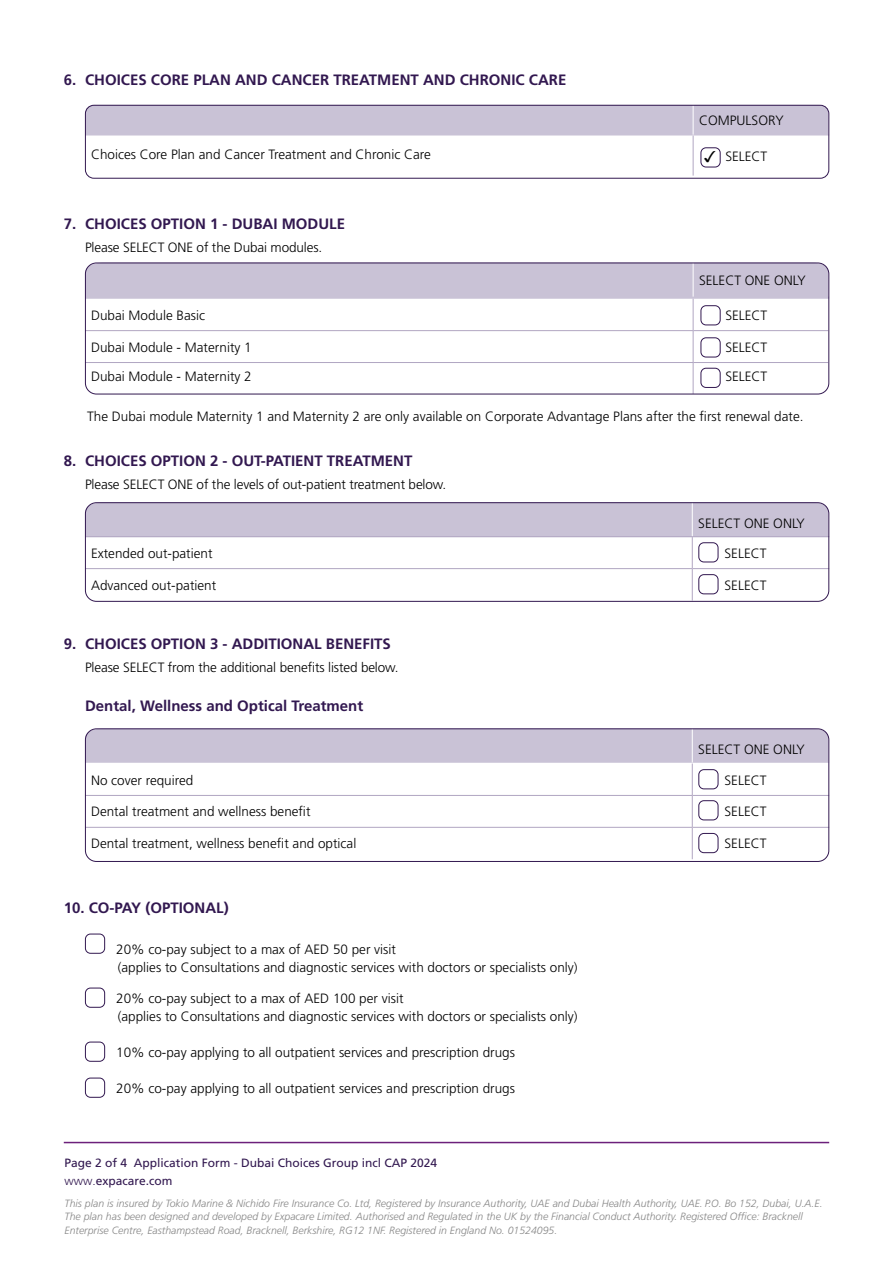
<style>
.page{position:relative;width:893px;height:1263px;background:#fff}
.page>*{position:absolute;margin:0;border:0;box-sizing:border-box;transform-origin:0 0}
.t1{font:15.75px "Arial Unicode MS";color:#000}
.t2{font:700 15px "Frutiger LT Std";color:#321850}
.t3{font:300 13.5px/18px "Frutiger LT Std";color:#000}
.t4{font:12px/18px "Frutiger LT Std";color:#321850}
.t5{font:italic 300 10.5px/13.5px "Frutiger LT Std";color:#878787}
.s1{font-weight:300}
</style>
<div class="page">
<hr style="left:64px;top:1142px;width:765px;height:1px;background:#6c207b">
<div style="left:85px;top:263px;width:743px;height:36px;background:#c9c2d6"></div>
<hr style="left:693px;top:263px;width:1px;height:34px;background:#fff">
<div style="left:85px;top:502px;width:742px;height:34px;background:#c9c2d6"></div>
<hr style="left:692px;top:502px;width:1px;height:34px;background:#fff">
<hr style="left:85px;top:536px;width:607px;height:1px;background:#b1a6c2">
<hr style="left:692px;top:537px;width:1px;height:31px;background:#b1a6c2">
<hr style="left:692px;top:536px;width:137px;height:1px;background:#b1a6c2">
<hr style="left:85px;top:568px;width:607px;height:1px;background:#b1a6c2">
<hr style="left:692px;top:569px;width:1px;height:31px;background:#b1a6c2">
<hr style="left:692px;top:568px;width:137px;height:1px;background:#b1a6c2">
<div style="left:698px;top:574px;width:20px;height:20px;border:1px solid #321850;border-radius:5px"></div>
<hr style="left:693px;top:299px;width:1px;height:31px;background:#b1a6c2">
<hr style="left:85px;top:330px;width:608px;height:1px;background:#b1a6c2">
<hr style="left:693px;top:331px;width:1px;height:31px;background:#b1a6c2">
<hr style="left:693px;top:330px;width:135px;height:1px;background:#b1a6c2">
<hr style="left:85px;top:362px;width:608px;height:1px;background:#b1a6c2">
<hr style="left:693px;top:363px;width:1px;height:31px;background:#b1a6c2">
<hr style="left:693px;top:362px;width:135px;height:1px;background:#b1a6c2">
<div style="left:85px;top:728px;width:742px;height:35px;background:#c9c2d6"></div>
<hr style="left:692px;top:728px;width:1px;height:34px;background:#fff">
<hr style="left:692px;top:763px;width:1px;height:32px;background:#b1a6c2">
<hr style="left:85px;top:795px;width:607px;height:1px;background:#b1a6c2">
<hr style="left:692px;top:796px;width:1px;height:31px;background:#b1a6c2">
<hr style="left:692px;top:795px;width:137px;height:1px;background:#b1a6c2">
<hr style="left:85px;top:827px;width:607px;height:1px;background:#b1a6c2">
<hr style="left:692px;top:828px;width:1px;height:31px;background:#b1a6c2">
<hr style="left:692px;top:827px;width:137px;height:1px;background:#b1a6c2">
<div style="left:698px;top:769px;width:20px;height:20px;border:1px solid #321850;border-radius:5px"></div>
<div style="left:701px;top:337px;width:19px;height:20px;border:1px solid #321850;border-radius:5px"></div>
<div style="left:701px;top:305px;width:19px;height:20px;border:1px solid #321850;border-radius:5px"></div>
<div style="left:698px;top:542px;width:20px;height:20px;border:1px solid #321850;border-radius:5px"></div>
<div style="left:701px;top:368px;width:19px;height:20px;border:1px solid #321850;border-radius:5px"></div>
<div style="left:698px;top:800px;width:20px;height:20px;border:1px solid #321850;border-radius:5px"></div>
<div style="left:698px;top:833px;width:20px;height:20px;border:1px solid #321850;border-radius:5px"></div>
<div style="left:85px;top:502px;width:744px;height:100px;border:1px solid #321850;border-radius:11px"></div>
<div style="left:85px;top:728px;width:744px;height:134px;border:1px solid #321850;border-radius:11px"></div>
<div style="left:85px;top:263px;width:744px;height:131px;border:1px solid #321850;border-radius:11px"></div>
<div style="left:85px;top:105px;width:745px;height:30px;background:#c9c2d6"></div>
<hr style="left:693px;top:105px;width:1px;height:30px;background:#fff">
<hr style="left:828px;top:105px;width:1px;height:30px;background:#fff">
<hr style="left:693px;top:136px;width:1px;height:40px;background:#b1a6c2">
<div style="left:701px;top:147px;width:19px;height:20px;border:1px solid #321850;border-radius:5px"></div>
<div style="left:85px;top:105px;width:744px;height:74px;border:1px solid #321850;border-radius:9px"></div>
<div style="left:85px;top:934px;width:20px;height:20px;border:1px solid #321850;border-radius:5px"></div>
<div style="left:85px;top:988px;width:20px;height:20px;border:1px solid #321850;border-radius:5px"></div>
<div style="left:85px;top:1042px;width:20px;height:20px;border:1px solid #321850;border-radius:5px"></div>
<div style="left:85px;top:1078px;width:20px;height:20px;border:1px solid #321850;border-radius:5px"></div>
<p class="t2" style="left:64px;top:71px;width:504px">6. CHOICES CORE PLAN AND CANCER TREATMENT AND CHRONIC CARE</p>
<p class="t3" style="left:699px;top:111px;width:86px">COMPULSORY</p>
<p class="t3" style="left:91px;top:145px;width:341px">Choices Core Plan and Cancer Treatment and Chronic Care</p>
<p class="t3" style="left:725px;top:147px;width:43px">SELECT</p>
<p class="t1" style="left:704px;top:145px;width:13px">✓</p>
<p class="t2" style="left:64px;top:215px;width:283px">7. CHOICES OPTION 1 - DUBAI MODULE</p>
<p class="t3" style="left:85px;top:238px;width:239px">Please SELECT ONE of the Dubai modules.</p>
<p class="t3" style="left:699px;top:271px;width:108px">SELECT ONE ONLY</p>
<p class="t3" style="left:91px;top:306px;width:116px">Dubai Module Basic</p>
<p class="t3" style="left:725px;top:306px;width:43px">SELECT</p>
<p class="t3" style="left:91px;top:338px;width:162px">Dubai Module - Maternity 1</p>
<p class="t3" style="left:725px;top:338px;width:43px">SELECT</p>
<p class="t3" style="left:91px;top:368px;width:162px">Dubai Module - Maternity 2</p>
<p class="t3" style="left:725px;top:368px;width:43px">SELECT</p>
<p class="t3" style="left:87px;top:407px;width:718px">The Dubai module Maternity 1 and Maternity 2 are only available on Corporate Advantage Plans after the first renewal date.</p>
<p class="t2" style="left:64px;top:452px;width:350px">8. CHOICES OPTION 2 - OUT-PATIENT TREATMENT</p>
<p class="t3" style="left:85px;top:475px;width:363px">Please SELECT ONE of the levels of out-patient treatment below.</p>
<p class="t3" style="left:698px;top:514px;width:108px">SELECT ONE ONLY</p>
<p class="t3" style="left:91px;top:544px;width:123px">Extended out-patient</p>
<p class="t3" style="left:724px;top:544px;width:43px">SELECT</p>
<p class="t3" style="left:91px;top:576px;width:127px">Advanced out-patient</p>
<p class="t3" style="left:724px;top:576px;width:43px">SELECT</p>
<p class="t2" style="left:64px;top:635px;width:329px">9. CHOICES OPTION 3 - ADDITIONAL BENEFITS</p>
<p class="t3" style="left:85px;top:658px;width:315px">Please SELECT from the additional benefits listed below.</p>
<p class="t2" style="left:85px;top:697px;width:280px">Dental, Wellness and Optical Treatment</p>
<p class="t3" style="left:698px;top:740px;width:108px">SELECT ONE ONLY</p>
<p class="t3" style="left:91px;top:771px;width:104px">No cover required</p>
<p class="t3" style="left:724px;top:771px;width:43px">SELECT</p>
<p class="t3" style="left:91px;top:803px;width:221px">Dental treatment and wellness benefit</p>
<p class="t3" style="left:724px;top:803px;width:43px">SELECT</p>
<p class="t3" style="left:91px;top:835px;width:267px">Dental treatment, wellness benefit and optical</p>
<p class="t3" style="left:724px;top:835px;width:43px">SELECT</p>
<p class="t2" style="left:64px;top:899px;width:166px">10. CO-PAY (OPTIONAL)</p>
<p class="t3" style="left:116px;top:941px;width:463px">20% co-pay subject to a max of AED 50 per visit<br>(applies to Consultations and diagnostic services with doctors or specialists only)</p>
<p class="t3" style="left:116px;top:990px;width:463px">20% co-pay subject to a max of AED 100 per visit<br>(applies to Consultations and diagnostic services with doctors or specialists only)</p>
<p class="t3" style="left:116px;top:1044px;width:400px">10% co-pay applying to all outpatient services and prescription drugs</p>
<p class="t3" style="left:116px;top:1080px;width:400px">20% co-pay applying to all outpatient services and prescription drugs</p>
<p class="t4" style="left:64px;top:1153px;width:374px">Page 2 of 4 Application Form - Dubai Choices Group incl CAP 2024 <span class="s1">www.</span>expacare.com</p>
<p class="t5" style="left:64px;top:1196px;width:760px">This plan is insured by Tokio Marine &amp; Nichido Fire Insurance Co. Ltd, Registered by Insurance Authority, UAE and Dubai Health Authority, UAE. P.O. Bo 152, Dubai, U.A.E.<br>The plan has been designed and developed by Expacare Limited. Authorised and Regulated in the UK by the Financial Conduct Authority. Registered Office: Bracknell<br>Enterprise Centre, Easthampstead Road, Bracknell, Berkshire, RG12 1NF. Registered in England No. 01524095.</p>
</div>
